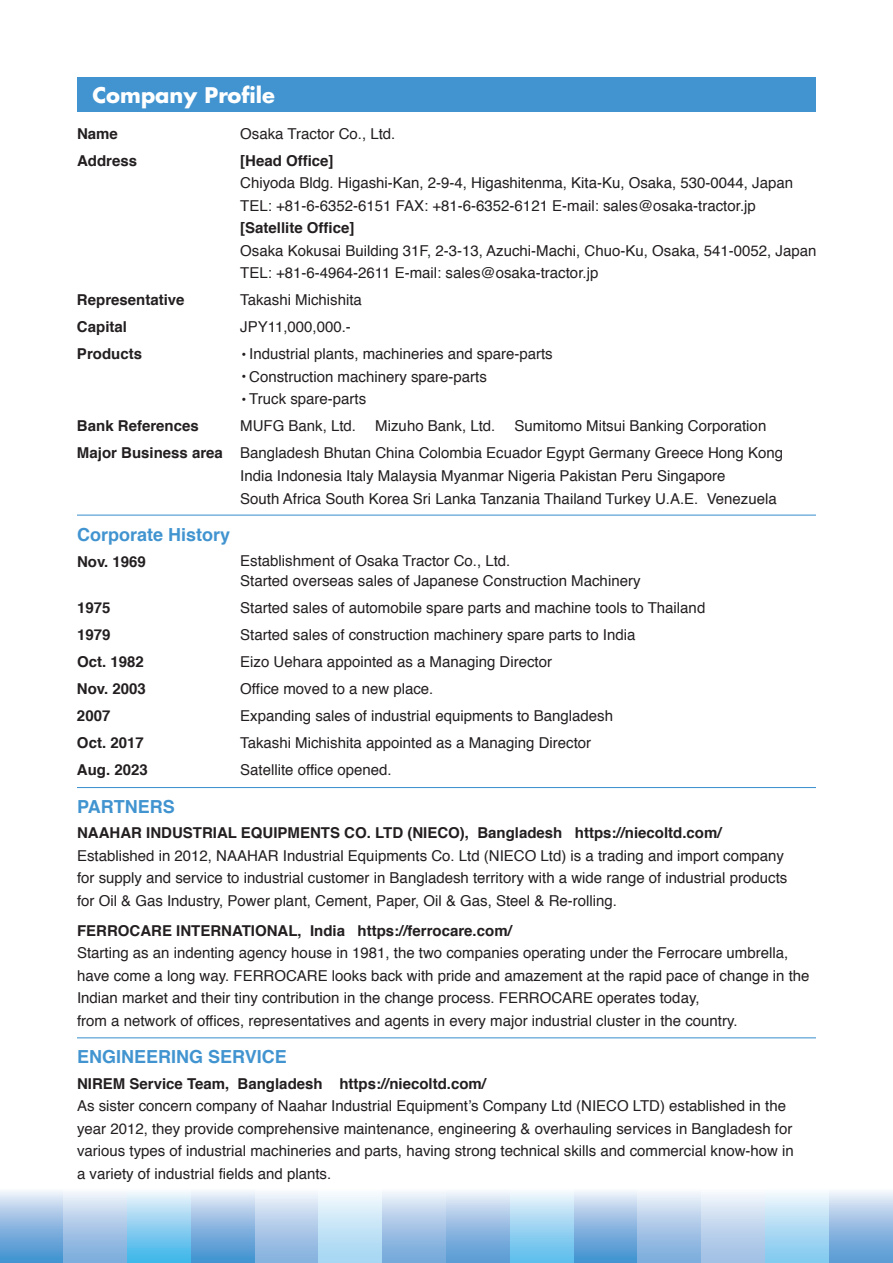
<style>
.page{position:relative;width:893px;height:1263px;background:#fff}
.page>*{position:absolute;margin:0;border:0;box-sizing:border-box;transform-origin:0 0}
.t1{font:700 21px "Futura";color:#fff}
.t2{font:700 18px "Helvetica";color:#4194d0}
.t3{font:15px/22.5px "Helvetica";color:#231f20}
.t4{font:700 15px "Helvetica";color:#231f20}
.s1{font-family:"Koz Go Pr 6 N"}
.s2{font-weight:700}
</style>
<div class="page">
<div style="left:0;top:1187px;width:64px;height:76px;background:linear-gradient(to bottom,#f3f2fa,#388acd)"></div>
<div style="left:64px;top:1187px;width:64px;height:76px;background:linear-gradient(to bottom,#f5f7fc,#74a6d9)"></div>
<div style="left:128px;top:1187px;width:63px;height:76px;background:linear-gradient(to bottom,#f9f8fc,#38b1e8)"></div>
<div style="left:191px;top:1187px;width:64px;height:76px;background:linear-gradient(to bottom,#f3f2fa,#388acd)"></div>
<div style="left:255px;top:1187px;width:64px;height:76px;background:linear-gradient(to bottom,#f6f7fc,#7dabdc)"></div>
<div style="left:319px;top:1187px;width:64px;height:76px;background:linear-gradient(to bottom,#f9fcfe,#a0d4f2)"></div>
<div style="left:383px;top:1187px;width:63px;height:76px;background:linear-gradient(to bottom,#f4f6fb,#6ba1d7)"></div>
<div style="left:446px;top:1187px;width:64px;height:76px;background:linear-gradient(to bottom,#f3f4fa,#4f93d1)"></div>
<div style="left:510px;top:1187px;width:64px;height:76px;background:linear-gradient(to bottom,#f7f9fd,#56b9eb)"></div>
<div style="left:574px;top:1187px;width:64px;height:76px;background:linear-gradient(to bottom,#f3f2fa,#388acd)"></div>
<div style="left:638px;top:1187px;width:64px;height:76px;background:linear-gradient(to bottom,#f5f7fc,#74a6d9)"></div>
<div style="left:702px;top:1187px;width:63px;height:76px;background:linear-gradient(to bottom,#f7fafd,#9abbe3)"></div>
<div style="left:765px;top:1187px;width:64px;height:76px;background:linear-gradient(to bottom,#f8fbfd,#7cc6ee)"></div>
<div style="left:829px;top:1187px;width:64px;height:76px;background:linear-gradient(to bottom,#f3f4fa,#4f93d1)"></div>
<div style="left:77px;top:77px;width:739px;height:35px;background:#4194d0"></div>
<hr style="left:77px;top:515px;width:739px;height:1px;background:#4194d0">
<hr style="left:77px;top:787px;width:739px;height:1px;background:#4194d0">
<hr style="left:77px;top:1037px;width:739px;height:1px;background:#4194d0">
<h1 class="t1" style="left:92px;top:80px;width:184px">Company Profile</h1>
<p class="t4" style="left:77px;top:122px;width:42px">Name</p>
<p class="t3" style="left:240px;top:123px;width:157px">Osaka Tractor Co., Ltd.</p>
<p class="t4" style="left:77px;top:149px;width:62px">Address</p>
<p class="t4" style="left:240px;top:149px;width:95px">[Head Office]</p>
<p class="t3" style="left:240px;top:172px;width:554px">Chiyoda Bldg. Higashi-Kan, 2-9-4, Higashitenma, Kita-Ku, Osaka, 530-0044, Japan<br>TEL: +81-6-6352-6151 FAX: +81-6-6352-6121 E-mail: sales@osaka-tractor.jp</p>
<p class="t4" style="left:240px;top:216px;width:116px">[Satellite Office]</p>
<p class="t3" style="left:240px;top:240px;width:578px">Osaka Kokusai Building 31F, 2-3-13, Azuchi-Machi, Chuo-Ku, Osaka, 541-0052, Japan<br>TEL: +81-6-4964-2611 E-mail: sales@osaka-tractor.jp</p>
<p class="t4" style="left:77px;top:288px;width:109px">Representative</p>
<p class="t3" style="left:240px;top:289px;width:123px">Takashi Michishita</p>
<p class="t4" style="left:77px;top:315px;width:52px">Capital</p>
<p class="t3" style="left:240px;top:316px;width:112px">JPY11,000,000.-</p>
<p class="t4" style="left:77px;top:342px;width:67px">Products</p>
<p class="t3" style="left:237px;top:343px;width:318px"><span class="s1">・</span>Industrial plants, machineries and spare-parts<span class="s1">・</span>Construction machinery spare-parts<br><span class="s1">・</span>Truck spare-parts</p>
<p class="t4" style="left:77px;top:414px;width:123px">Bank References</p>
<p class="t3" style="left:240px;top:415px;width:117px">MUFG Bank, Ltd.</p>
<p class="t3" style="left:375px;top:415px;width:122px">Mizuho Bank, Ltd.</p>
<p class="t3" style="left:77px;top:413px;width:708px;line-height:27.2px;text-indent:438px">Sumitomo Mitsui Banking Corporation<br><span class="s2">Major Business area</span> Bangladesh Bhutan China Colombia Ecuador Egypt Germany Greece Hong Kong</p>
<p class="t3" style="left:240px;top:465px;width:538px">India Indonesia Italy Malaysia Myanmar Nigeria Pakistan Peru Singapore<br>South Africa South Korea Sri Lanka Tanzania Thailand Turkey U.A.E. Venezuela</p>
<p class="t2" style="left:77px;top:520px;width:155px">Corporate History</p>
<p class="t4" style="left:77px;top:549px;width:70px">Nov. 1969</p>
<p class="t3" style="left:240px;top:552px;width:402px;line-height:19.5px">Establishment of Osaka Tractor Co., Ltd.<br>Started overseas sales of Japanese Construction Machinery</p>
<p class="t4" style="left:77px;top:596px;width:35px">1975</p>
<p class="t3" style="left:240px;top:597px;width:466px">Started sales of automobile spare parts and machine tools to Thailand</p>
<p class="t4" style="left:77px;top:623px;width:35px">1979</p>
<p class="t3" style="left:240px;top:624px;width:397px">Started sales of construction machinery spare parts to India</p>
<p class="t4" style="left:77px;top:650px;width:68px">Oct. 1982</p>
<p class="t3" style="left:240px;top:651px;width:313px">Eizo Uehara appointed as a Managing Director</p>
<p class="t4" style="left:77px;top:677px;width:70px">Nov. 2003</p>
<p class="t3" style="left:240px;top:678px;width:195px">Office moved to a new place.</p>
<p class="t4" style="left:77px;top:704px;width:35px">2007</p>
<p class="t3" style="left:240px;top:705px;width:374px">Expanding sales of industrial equipments to Bangladesh</p>
<p class="t4" style="left:77px;top:731px;width:68px">Oct. 2017</p>
<p class="t3" style="left:240px;top:732px;width:352px">Takashi Michishita appointed as a Managing Director</p>
<p class="t4" style="left:77px;top:758px;width:72px">Aug. 2023</p>
<p class="t3" style="left:240px;top:759px;width:153px">Satellite office opened.</p>
<p class="t2" style="left:77px;top:792px;width:99px">PARTNERS</p>
<p class="t4" style="left:77px;top:821px;width:646px">NAAHAR INDUSTRIAL EQUIPMENTS CO. LTD (NIECO), Bangladesh https://niecoltd.com/</p>
<p class="t3" style="left:77px;top:844px;width:712px">Established in 2012, NAAHAR Industrial Equipments Co. Ltd (NIECO Ltd) is a trading and import company for supply and service to industrial customer in Bangladesh territory with a wide range of industrial products for Oil &amp; Gas Industry, Power plant, Cement, Paper, Oil &amp; Gas, Steel &amp; Re-rolling.</p>
<p class="t4" style="left:77px;top:918px;width:436px">FERROCARE INTERNATIONAL, India https://ferrocare.com/</p>
<p class="t3" style="left:77px;top:942px;width:734px">Starting as an indenting agency house in 1981, the two companies operating under the Ferrocare umbrella, have come a long way. FERROCARE looks back with pride and amazement at the rapid pace of change in the Indian market and their tiny contribution in the change process. FERROCARE operates today,<br>from a network of offices, representatives and agents in every major industrial cluster in the country.</p>
<p class="t2" style="left:77px;top:1042px;width:211px">ENGINEERING SERVICE</p>
<p class="t4" style="left:77px;top:1071px;width:411px">NIREM Service Team, Bangladesh https://niecoltd.com/</p>
<p class="t3" style="left:77px;top:1095px;width:718px">As sister concern company of Naahar Industrial Equipment’s Company Ltd (NIECO LTD) established in the year 2012, they provide comprehensive maintenance, engineering &amp; overhauling services in Bangladesh for various types of industrial machineries and parts, having strong technical skills and commercial know-how in a variety of industrial fields and plants.</p>
</div>
